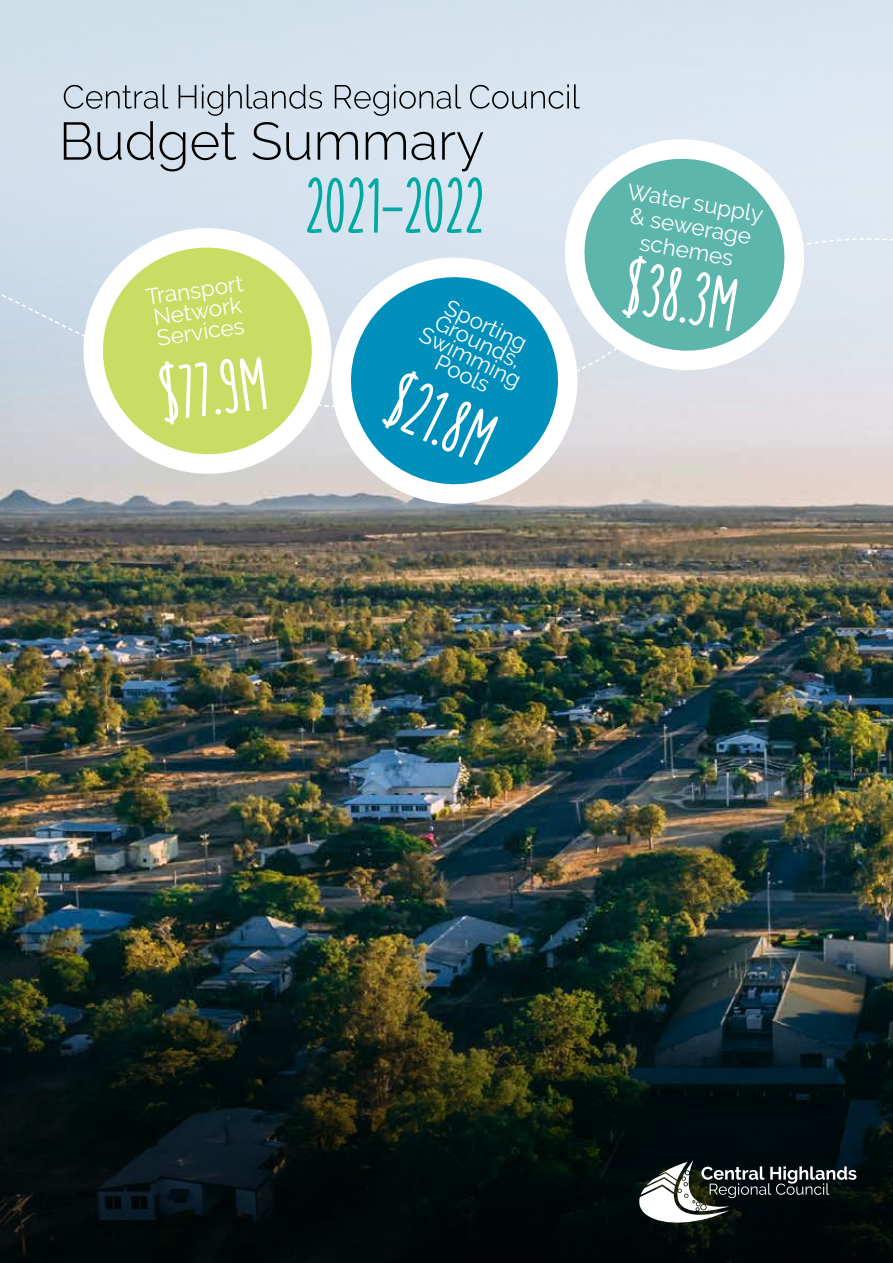
<style>
.page{position:relative;width:893px;height:1263px;background:#fff}
.page>*{position:absolute;margin:0;border:0;box-sizing:border-box;transform-origin:0 0}
.t1{font:700 73.5px "SUNN Line Free";color:#00aaa3}
.t2{font:700 72px "SUNN Line Free";color:#fff}
.t3{font:22.5px/18px "Raleway";color:#fff;text-align:center}
</style>
<div class="page">
<img style="left:0;top:459px;width:893px;height:470px">
<svg style="left:0;top:0;width:893px;height:459px;background:#d6e2ec"></svg>
<svg style="left:64px;top:84px;width:516px;height:87px;background:#bcc7d1"></svg>
<img style="left:0;top:929px;width:893px;height:334px">
<svg style="left:0;top:391px;width:792px;height:29px;background:#dadae0"></svg>
<svg style="left:830px;top:229px;width:63px;height:15px"></svg>
<svg style="left:0;top:244px;width:893px;height:147px;background:#d4dee8"></svg>
<svg style="left:639px;top:1160px;width:217px;height:62px"></svg>
<svg style="left:305px;top:248px;width:299px;height:283px;background:#60abc2"></svg>
<svg style="left:57px;top:218px;width:301px;height:283px"></svg>
<svg style="left:539px;top:129px;width:291px;height:267px"></svg>
<h1 class="t1" style="left:305px;top:170px;width:181px">2021-2022</h1>
<p class="t3" style="left:145px;top:288px;width:100px;rotate:-8deg">Transport</p>
<p class="t3" style="left:152px;top:307px;width:90px;line-height:21px;text-align:left;rotate:-8deg">Network<br>Services</p>
<p class="t3" style="left:441px;top:293px;width:111px;rotate:26deg">Sporting<br>Grounds,<br>Swimming<br>Pools</p>
<h2 class="t2" style="left:154px;top:361px;width:111px;rotate:-7deg">$77.9M</h2>
<h2 class="t2" style="left:405px;top:364px;width:113px;rotate:25deg">$21.8M</h2>
<p class="t3" style="left:630px;top:179px;width:139px;line-height:24px;rotate:10deg">Water supply &amp; sewerage schemes</p>
<h2 class="t2" style="left:629px;top:252px;width:117px;rotate:10deg">$38.3M</h2>
</div>
